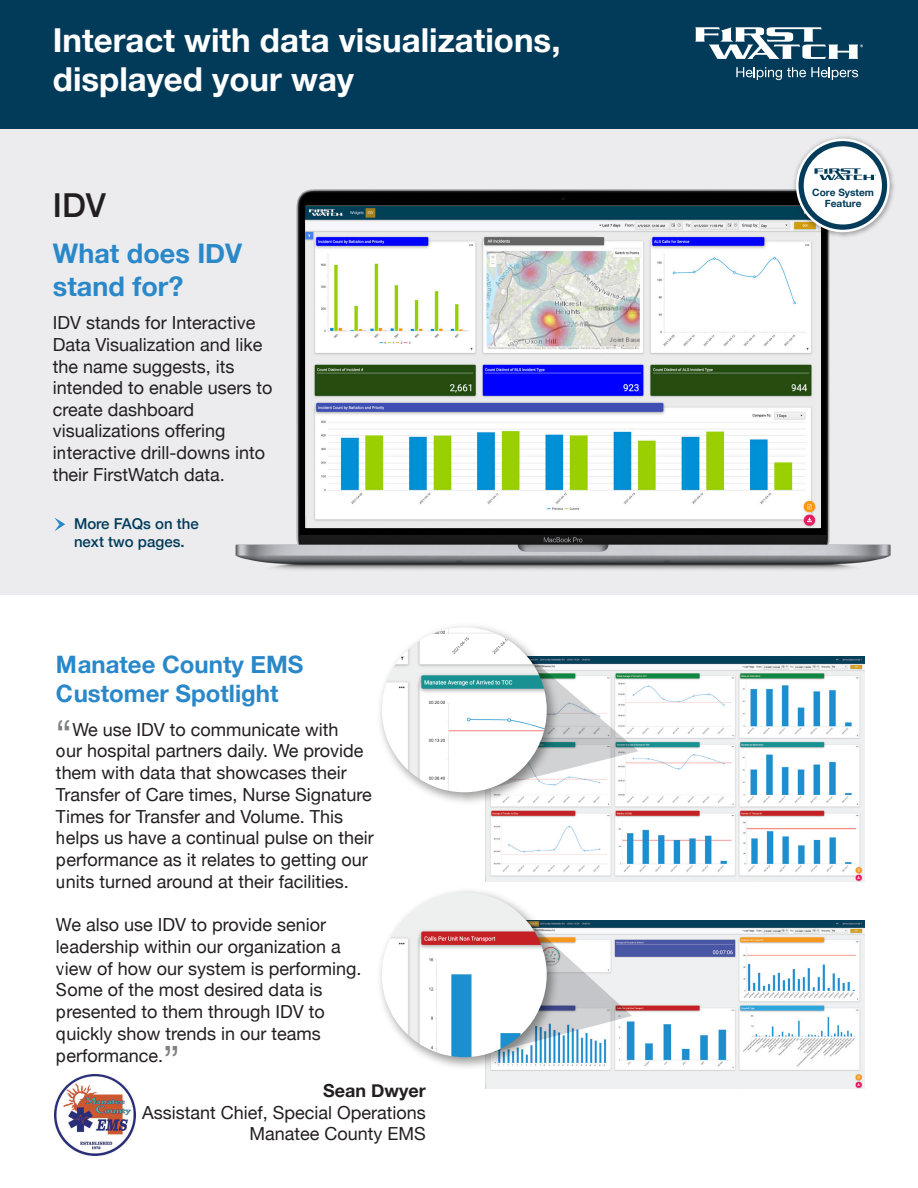
<style>
.page{position:relative;width:918px;height:1188px;background:#fff}
.page>*{position:absolute;margin:0;border:0;box-sizing:border-box;transform-origin:0 0}
.t1{font:700 33px/39.6px "Helvetica Neue";color:#fff}
.t2{font:500 33px "Helvetica Neue";color:#231f20}
.t3{font:700 27px/32.4px "Helvetica Neue";color:#2a88c9}
.t4{font:700 24px/28.8px "Helvetica Neue";color:#2a88c9}
.t5{font:18px/21.8px "Helvetica Neue";color:#231f20}
.t6{font:700 18px "Helvetica Neue";color:#231f20}
.t7{font:500 15px/18px "Helvetica Neue";color:#023b5a}
.t8{font:700 10.05px/11.6px "Helvetica Neue";color:#033c5a;text-align:center}
.s1{font-size:39px;color:#808285}
</style>
<div class="page">
<div style="left:0;top:129px;width:918px;height:466px;background:#ececee"></div>
<div style="left:0;top:0;width:918px;height:129px;background:#023b5a"></div>
<img style="left:296px;top:189px;width:534px;height:249px">
<img style="left:306px;top:206px;width:514px;height:232px">
<svg style="left:54px;top:518px;width:9px;height:13px"></svg>
<img style="left:55px;top:1089px;width:8px;height:52px">
<img style="left:63px;top:438px;width:828px;height:256px">
<img style="left:382px;top:627px;width:165px;height:165px;border-radius:82px">
<img style="left:63px;top:694px;width:802px;height:462px">
<img style="left:382px;top:892px;width:165px;height:165px;border-radius:82px">
<img style="left:791px;top:136px;width:103px;height:106px">
<svg style="left:796px;top:139px;width:94px;height:93px"></svg>
<svg style="left:799px;top:141px;width:88px;height:89px;background:#c1cdd2"></svg>
<svg style="left:695px;top:27px;width:168px;height:32px"></svg>
<svg style="left:736px;top:67px;width:122px;height:13px"></svg>
<h1 class="t1" style="left:53px;top:21px;width:509px">Interact with data visualizations, displayed your way</h1>
<h1 class="t2" style="left:53px;top:179px;width:55px">IDV</h1>
<h2 class="t3" style="left:53px;top:238px;width:191px">What does IDV stand for?</h2>
<p class="t5" style="left:53px;top:313px;width:221px">IDV stands for Interactive<br>Data Visualization and like the name suggests, its intended to enable users to create dashboard visualizations offering interactive drill-downs into their FirstWatch data.</p>
<p class="t7" style="left:74px;top:514px;width:126px">More FAQs on the next two pages.</p>
<h3 class="t4" style="left:56px;top:651px;width:249px">Manatee County EMS<br>Customer Spotlight</h3>
<p class="t5" style="left:56px;top:719px;width:319px"><span class="s1">“</span>We use IDV to communicate with<br>our hospital partners daily. We provide them with data that showcases their Transfer of Care times, Nurse Signature Times for Transfer and Volume. This helps us have a continual pulse on their performance as it relates to getting our units turned around at their facilities.</p>
<p class="t5" style="left:56px;top:915px;width:307px">We also use IDV to provide senior leadership within our organization a view of how our system is performing.<br>Some of the most desired data is presented to them through IDV to quickly show trends in our teams performance.<span class="s1">”</span></p>
<p class="t6" style="left:323px;top:1077px;width:104px">Sean Dwyer</p>
<p class="t5" style="left:142px;top:1103px;width:285px;text-align:right">Assistant Chief, Special Operations<br>Manatee County EMS</p>
<p class="t8" style="left:812px;top:187px;width:63px">Core System<br>Feature</p>
</div>
